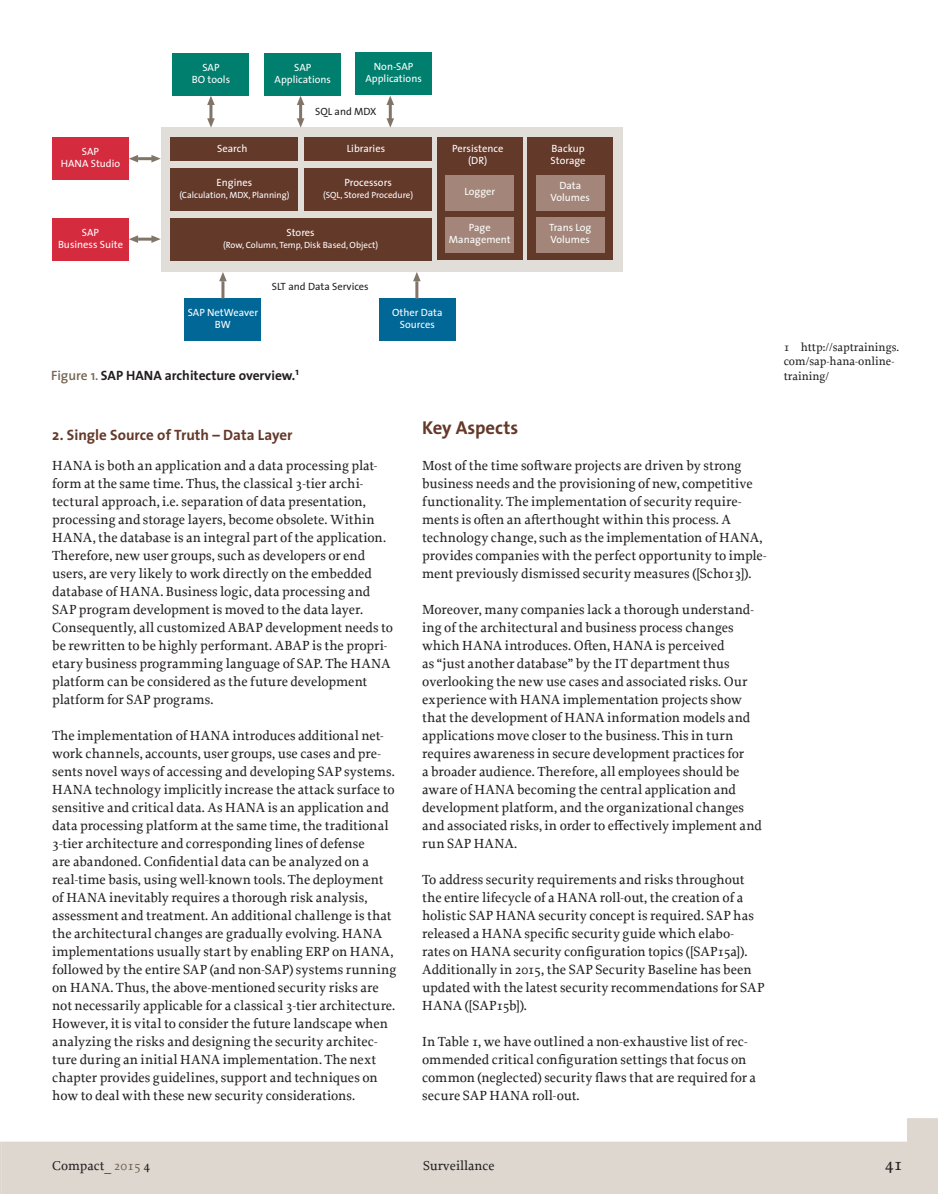
<style>
.page{position:relative;width:938px;height:1194px;background:#fff}
.page>*{position:absolute;margin:0;border:0;box-sizing:border-box;transform-origin:0 0}
.t1{font:700 18.75px "The Sans";letter-spacing:-.005em;color:#64392a}
.t2{font:500 18px "Proforma";color:#231f20}
.t3{font:700 15px "The Sans";color:#64392a}
.t4{font:500 13.8px/18px "Proforma";color:#231f20}
.t5{font:700 13.5px "The Sans";color:#231f20}
.t6{font:500 13.5px "Proforma";color:#231f20}
.t7{font:500 12px/14.4px "Proforma";color:#231f20}
.t8{font:10.5px/12px "The Sans";color:#fff;text-align:center}
.t9{font:10.5px "The Sans";color:#231f20}
.t10{font:9px "The Sans";color:#fff}
.s1{font-weight:600;color:#766654}
.s2{color:#766654}
</style>
<div class="page">
<svg style="left:2px;top:1118px;width:936px;height:75px;fill:#ddd7d0"></svg>
<div style="left:161px;top:128px;width:461px;height:144px;background:#e1deda"></div>
<div style="left:52px;top:137px;width:77px;height:43px;background:#d52b3e"></div>
<div style="left:173px;top:53px;width:76px;height:43px;background:#007e6e"></div>
<div style="left:265px;top:53px;width:76px;height:43px;background:#007e6e"></div>
<div style="left:185px;top:298px;width:76px;height:43px;background:#006797"></div>
<div style="left:379px;top:298px;width:77px;height:43px;background:#006797"></div>
<div style="left:355px;top:52px;width:77px;height:43px;background:#007e6e"></div>
<div style="left:52px;top:218px;width:77px;height:43px;background:#d52b3e"></div>
<div style="left:171px;top:218px;width:261px;height:43px;background:#63392a"></div>
<div style="left:171px;top:168px;width:127px;height:43px;background:#63392a"></div>
<div style="left:304px;top:168px;width:128px;height:43px;background:#63392a"></div>
<div style="left:171px;top:137px;width:127px;height:24px;background:#63392a"></div>
<div style="left:304px;top:137px;width:128px;height:24px;background:#63392a"></div>
<div style="left:437px;top:137px;width:85px;height:122px;background:#63392a"></div>
<div style="left:446px;top:175px;width:68px;height:35px;background:#a38679"></div>
<div style="left:446px;top:217px;width:68px;height:36px;background:#a38679"></div>
<div style="left:528px;top:137px;width:85px;height:122px;background:#63392a"></div>
<div style="left:536px;top:175px;width:68px;height:35px;background:#a38679"></div>
<div style="left:536px;top:217px;width:68px;height:36px;background:#a38679"></div>
<svg style="left:207px;top:118px;width:8px;height:10px"></svg>
<svg style="left:207px;top:96px;width:8px;height:9px"></svg>
<hr style="left:209px;top:105px;width:3px;height:17px;background:#807568">
<svg style="left:151px;top:155px;width:10px;height:7px"></svg>
<svg style="left:129px;top:155px;width:9px;height:7px"></svg>
<hr style="left:138px;top:157px;width:17px;height:3px;background:#807568">
<svg style="left:151px;top:235px;width:10px;height:8px"></svg>
<svg style="left:129px;top:235px;width:9px;height:8px"></svg>
<hr style="left:138px;top:237px;width:17px;height:3px;background:#807568">
<svg style="left:219px;top:272px;width:8px;height:9px"></svg>
<hr style="left:221px;top:281px;width:3px;height:17px;background:#807568">
<svg style="left:413px;top:272px;width:8px;height:9px"></svg>
<hr style="left:415px;top:281px;width:3px;height:17px;background:#807568">
<svg style="left:297px;top:118px;width:7px;height:10px"></svg>
<svg style="left:297px;top:96px;width:7px;height:9px"></svg>
<hr style="left:299px;top:105px;width:3px;height:17px;background:#807568">
<svg style="left:386px;top:118px;width:8px;height:10px"></svg>
<svg style="left:386px;top:96px;width:8px;height:9px"></svg>
<hr style="left:389px;top:105px;width:3px;height:17px;background:#807568">
<svg style="left:0;top:1141px;width:2px;height:53px"></svg>
<p class="t8" style="left:192px;top:61px;width:40px">SAP<br>BO tools</p>
<p class="t8" style="left:275px;top:61px;width:58px">SAP<br>Applications</p>
<p class="t8" style="left:365px;top:60px;width:58px">Non-SAP<br>Applications</p>
<p class="t9" style="left:315px;top:103px;width:63px">SQL and MDX</p>
<p class="t8" style="left:217px;top:142px;width:32px">Search</p>
<p class="t8" style="left:347px;top:142px;width:40px">Libraries</p>
<p class="t8" style="left:452px;top:142px;width:53px">Persistence (DR)</p>
<p class="t8" style="left:464px;top:185px;width:32px">Logger</p>
<p class="t8" style="left:449px;top:221px;width:63px">Page<br>Management</p>
<p class="t8" style="left:61px;top:145px;width:61px">SAP<br>HANA Studio</p>
<p class="t8" style="left:217px;top:176px;width:37px">Engines</p>
<p class="t10" style="left:179px;top:187px;width:112px">(Calculation, MDX, Planning)</p>
<p class="t8" style="left:344px;top:176px;width:49px">Processors</p>
<p class="t10" style="left:323px;top:187px;width:92px">(SQL, Stored Procedure)</p>
<p class="t8" style="left:58px;top:226px;width:67px">SAP<br>Business Suite</p>
<p class="t8" style="left:286px;top:226px;width:30px">Stores</p>
<p class="t10" style="left:223px;top:237px;width:156px">(Row, Column, Temp, Disk Based, Object)</p>
<p class="t9" style="left:272px;top:277px;width:98px">SLT and Data Services</p>
<p class="t8" style="left:188px;top:306px;width:72px">SAP NetWeaver<br>BW</p>
<p class="t8" style="left:392px;top:306px;width:52px">Other Data<br>Sources</p>
<p class="t5" style="left:51px;top:363px;width:249px"><span class="s1">Figure 1.</span> SAP HANA architecture overview.<sup>1</sup></p>
<p class="t8" style="left:551px;top:142px;width:37px;text-align:left">Backup<br>Storage</p>
<p class="t8" style="left:551px;top:179px;width:41px">Data<br>Volumes</p>
<p class="t8" style="left:549px;top:221px;width:44px;text-align:left">Trans Log<br>Volumes</p>
<p class="t3" style="left:52px;top:422px;width:242px">2. Single Source of Truth – Data Layer</p>
<p class="t4" style="left:52px;top:456px;width:342px">HANA is both an application and a data processing plat&shy;form at the same time. Thus, the classical 3-tier archi&shy;tectural approach, i.e. separation of data presentation, processing and storage layers, become obsolete. Within HANA, the database is an integral part of the application.<br>Therefore, new user groups, such as developers or end users, are very likely to work directly on the embedded database of HANA. Business logic, data processing and SAP program development is moved to the data layer.<br>Consequently, all customized ABAP development needs to be rewritten to be highly performant. ABAP is the propri&shy;etary business programming language of SAP. The HANA platform can be considered as the future development platform for SAP programs.</p>
<p class="t4" style="left:52px;top:726px;width:346px">The implementation of HANA introduces additional net&shy;work channels, accounts, user groups, use cases and pre&shy;sents novel ways of accessing and developing SAP systems.<br>HANA technology implicitly increase the attack surface to sensitive and critical data. As HANA is an application and data processing platform at the same time, the traditional 3-tier architecture and corresponding lines of defense<br>are abandoned. Confidential data can be analyzed on a real-time basis, using well-known tools. The deployment of HANA inevitably requires a thorough risk analysis, assessment and treatment. An additional challenge is that the architectural changes are gradually evolving. HANA implementations usually start by enabling ERP on HANA, followed by the entire SAP (and non-SAP) systems running on HANA. Thus, the above-mentioned security risks are not necessarily applicable for a classical 3-tier architecture.<br>However, it is vital to consider the future landscape when analyzing the risks and designing the security architec&shy;ture during an initial HANA implementation. The next chapter provides guidelines, support and techniques on how to deal with these new security considerations.</p>
<h1 class="t1" style="left:422px;top:411px;width:97px">Key Aspects</h1>
<p class="t4" style="left:422px;top:456px;width:346px">Most of the time software projects are driven by strong business needs and the provisioning of new, competitive functionality. The implementation of security require&shy;ments is often an afterthought within this process. A technology change, such as the implementation of HANA, provides companies with the perfect opportunity to imple&shy;ment previously dismissed security measures ([Scho13]).</p>
<p class="t4" style="left:422px;top:600px;width:341px">Moreover, many companies lack a thorough understand&shy;ing of the architectural and business process changes which HANA introduces. Often, HANA is perceived<br>as “just another database” by the IT department thus overlooking the new use cases and associated risks. Our experience with HANA implementation projects show that the development of HANA information models and applications move closer to the business. This in turn requires awareness in secure development practices for<br>a broader audience. Therefore, all employees should be aware of HANA becoming the central application and development platform, and the organizational changes and associated risks, in order to effectively implement and run SAP HANA.</p>
<p class="t4" style="left:422px;top:870px;width:344px">To address security requirements and risks throughout the entire lifecycle of a HANA roll-out, the creation of a holistic SAP HANA security concept is required. SAP has released a HANA specific security guide which elabo&shy;rates on HANA security configuration topics ([SAP15a]).<br>Additionally in 2015, the SAP Security Baseline has been updated with the latest security recommendations for SAP HANA ([SAP15b]).</p>
<p class="t4" style="left:422px;top:1032px;width:335px">In Table 1, we have outlined a non-exhaustive list of rec&shy;ommended critical configuration settings that focus on common (neglected) security flaws that are required for a secure SAP HANA roll-out.</p>
<p class="t7" style="left:784px;top:339px;width:117px">1 http://saptrainings. com/sap-hana-online&shy;training/</p>
<p class="t6" style="left:52px;top:1156px;width:100px">Compact_ <span class="s2">2015</span> 4</p>
<p class="t6" style="left:423px;top:1156px;width:73px">Surveillance</p>
<h2 class="t2" style="left:885px;top:1152px;width:19px">41</h2>
</div>
